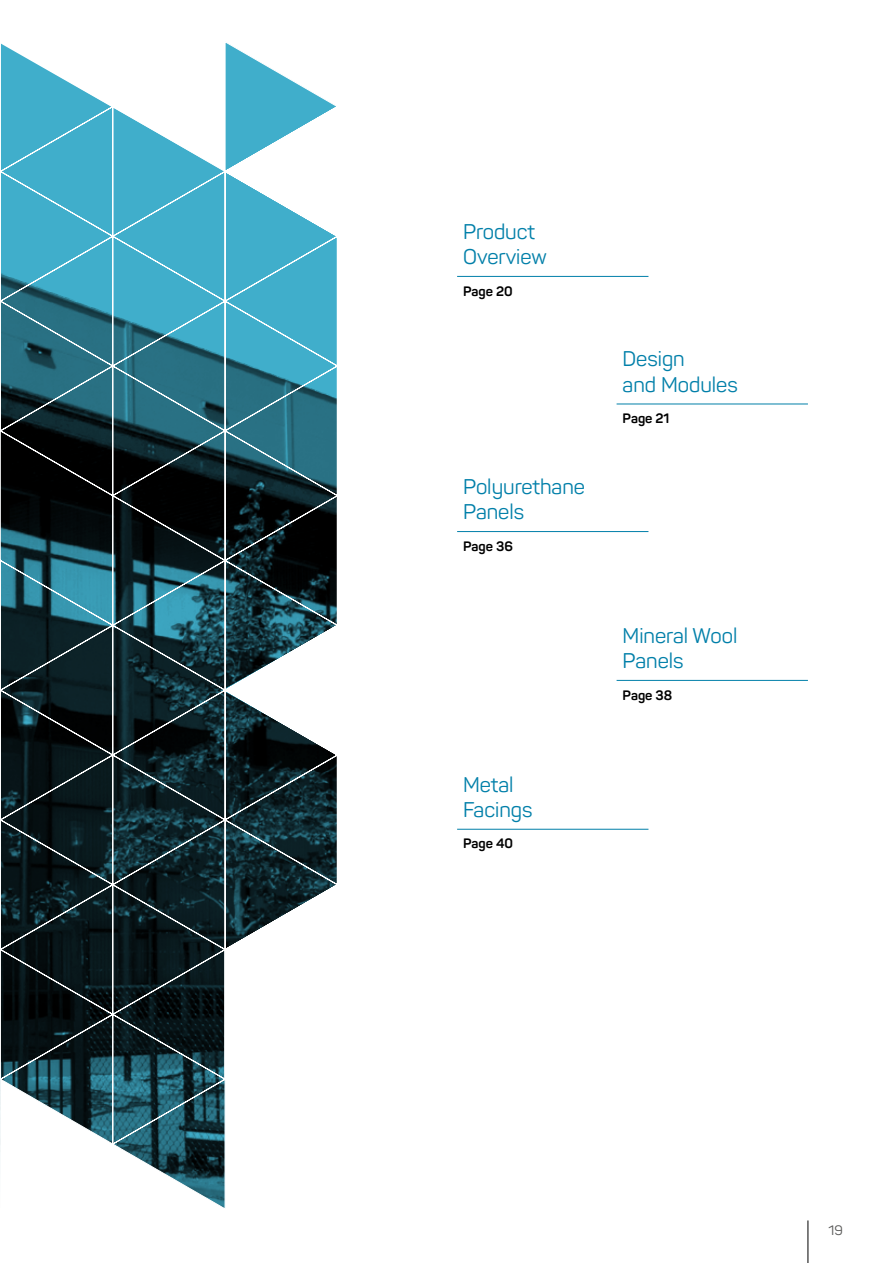
<style>
.page{position:relative;width:893px;height:1263px;background:#fff}
.page>*{position:absolute;margin:0;border:0;box-sizing:border-box;transform-origin:0 0}
.t1{font:21px/25.2px "Panton";color:#007fa9}
.t2{font:700 13.5px "Panton";color:#000}
.t3{font:13.5px "Panton";color:#575756}
</style>
<div class="page">
<hr style="left:808px;top:1220px;width:1px;height:43px;background:#000">
<hr style="left:457px;top:276px;width:191px;height:1px;background:#007fa9">
<hr style="left:617px;top:404px;width:191px;height:1px;background:#007fa9">
<hr style="left:457px;top:531px;width:191px;height:1px;background:#007fa9">
<hr style="left:617px;top:680px;width:191px;height:1px;background:#007fa9">
<hr style="left:457px;top:829px;width:191px;height:1px;background:#007fa9">
<svg style="left:1px;top:43px;width:336px;height:1165px"></svg>
<svg style="left:0;top:432px;width:1px;height:720px"></svg>
<p class="t1" style="left:463px;top:219px;width:85px">Product<br>Overview</p>
<p class="t2" style="left:463px;top:282px;width:51px">Page 20</p>
<p class="t1" style="left:463px;top:474px;width:123px">Polyurethane<br>Panels</p>
<p class="t2" style="left:463px;top:537px;width:51px">Page 36</p>
<p class="t1" style="left:463px;top:771px;width:71px">Metal<br>Facings</p>
<p class="t2" style="left:463px;top:835px;width:52px">Page 40</p>
<p class="t1" style="left:623px;top:346px;width:117px">Design<br>and Modules</p>
<p class="t2" style="left:623px;top:410px;width:48px">Page 21</p>
<p class="t1" style="left:623px;top:623px;width:116px">Mineral Wool<br>Panels</p>
<p class="t2" style="left:623px;top:686px;width:51px">Page 38</p>
<p class="t3" style="left:828px;top:1222px;width:16px">19</p>
</div>
